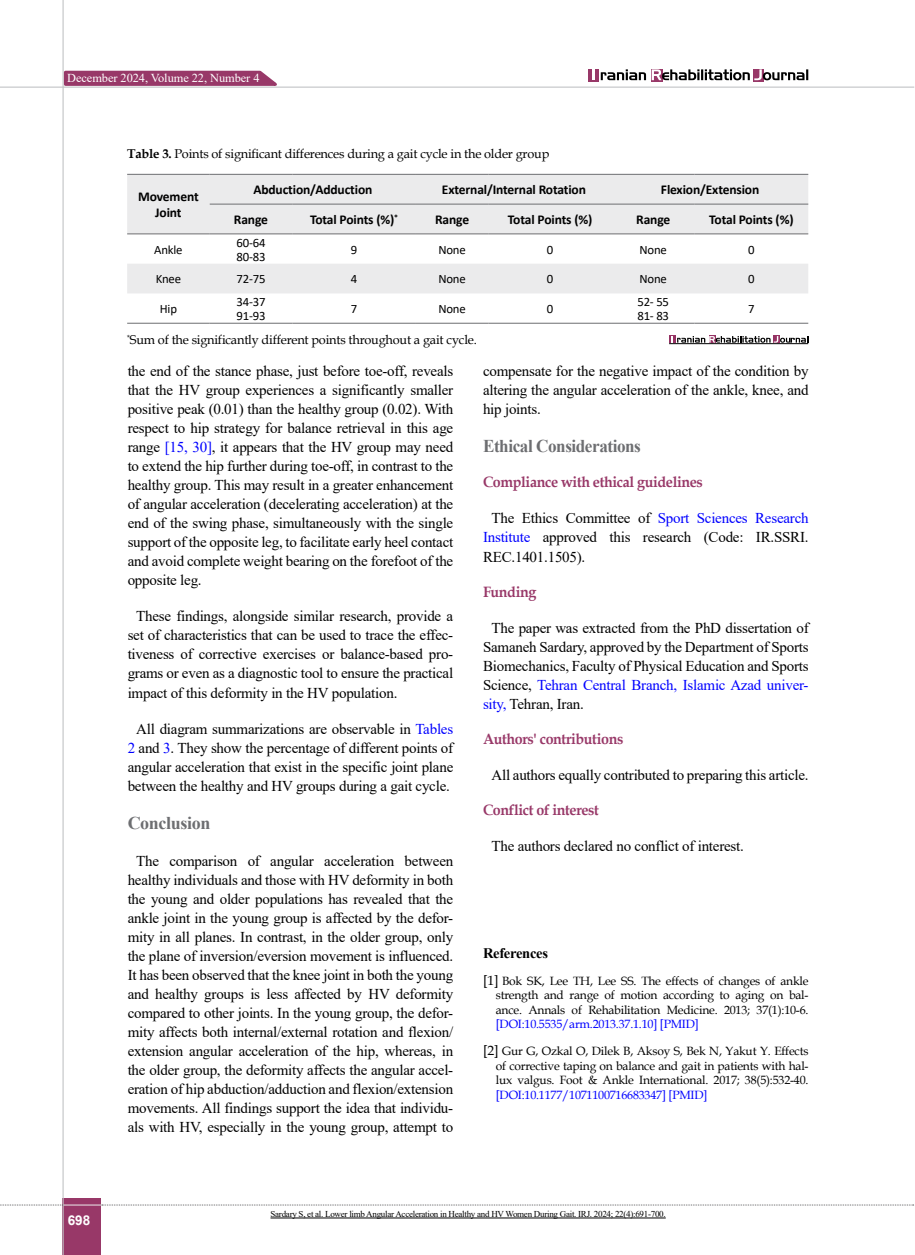
<style>
.page{position:relative;width:915px;height:1255px;background:#fff}
.page>*{position:absolute;margin:0;border:0;box-sizing:border-box;transform-origin:0 0}
.t1{font:700 18px "Times New Roman";letter-spacing:-.025em;color:#6d6e71;scale:.95 1}
.t2{font:700 18px "Times New Roman";letter-spacing:-.025em;color:#6d6e71}
.t3{font:15px/19px "Times New Roman";letter-spacing:-.015em;color:#000;text-align:justify}
.t4{font:700 15px "Book Antiqua";letter-spacing:-.025em;color:#983868;scale:.95 1}
.t5{font:700 14.55px "Times New Roman";letter-spacing:-.02em;color:#000}
.t6{font:700 13.5px/16.2px "Calibri";letter-spacing:-.01em;color:#000;text-align:center}
.t7{font:700 13.5px "Arial";color:#fff}
.t8{font:12.75px "Book Antiqua";letter-spacing:-.015em;color:#000}
.t9{font:12.75px/13.5px "Calibri";letter-spacing:-.015em;color:#000}
.t10{font:12.15px "Times New Roman";letter-spacing:-.005em;color:#fff}
.t11{font:12px/14.4px "Book Antiqua";letter-spacing:-.015em;color:#000;text-align:justify}
.t12{font:12px "Book Antiqua";letter-spacing:-.015em;color:#00f}
.t13{font:9px "Times New Roman";letter-spacing:-.03em;color:#000}
.s1{font-weight:700}
.s2{color:#00f}
.s3{font-size:13.5px}
</style>
<div class="page">
<hr style="left:0;top:87px;width:913px;height:1px;background:#c2c4c6">
<div style="left:63px;top:1198px;width:38px;height:56px;background:#983868"></div>
<hr style="left:62px;top:0;width:2px;height:1254px;background:#c2c4c6">
<hr style="left:63px;top:1204px;width:38px;height:1px;background:#ebebec">
<svg style="left:0;top:1204px;width:63px;height:1px"></svg>
<svg style="left:102px;top:1204px;width:811px;height:1px"></svg>
<div style="left:588px;top:69px;width:10px;height:13px;background:#983868"></div>
<svg style="left:651px;top:80px;width:11px;height:2px"></svg>
<svg style="left:753px;top:80px;width:10px;height:2px"></svg>
<svg style="left:651px;top:69px;width:157px;height:11px"></svg>
<svg style="left:592px;top:69px;width:53px;height:11px"></svg>
<svg style="left:62px;top:69px;width:222px;height:18px;background:#ac6187"></svg>
<hr style="left:270px;top:1217px;width:395px;height:1px;background:#000">
<svg style="left:127px;top:175px;width:681px;height:118px;fill:#ebebec"></svg>
<hr style="left:127px;top:174px;width:83px;height:1px;background:#6d6e71">
<hr style="left:127px;top:233px;width:83px;height:1px;background:#6d6e71">
<hr style="left:210px;top:174px;width:82px;height:1px;background:#6d6e71">
<hr style="left:292px;top:174px;width:124px;height:1px;background:#6d6e71">
<hr style="left:416px;top:174px;width:72px;height:1px;background:#6d6e71">
<hr style="left:488px;top:174px;width:123px;height:1px;background:#6d6e71">
<hr style="left:611px;top:174px;width:83px;height:1px;background:#6d6e71">
<hr style="left:694px;top:174px;width:114px;height:1px;background:#6d6e71">
<hr style="left:210px;top:204px;width:82px;height:1px;background:#6d6e71">
<hr style="left:292px;top:204px;width:124px;height:1px;background:#6d6e71">
<hr style="left:416px;top:204px;width:72px;height:1px;background:#6d6e71">
<hr style="left:488px;top:204px;width:123px;height:1px;background:#6d6e71">
<hr style="left:611px;top:204px;width:83px;height:1px;background:#6d6e71">
<hr style="left:694px;top:204px;width:114px;height:1px;background:#6d6e71">
<hr style="left:210px;top:233px;width:82px;height:1px;background:#6d6e71">
<hr style="left:292px;top:233px;width:124px;height:1px;background:#6d6e71">
<hr style="left:416px;top:233px;width:72px;height:1px;background:#6d6e71">
<hr style="left:488px;top:233px;width:123px;height:1px;background:#6d6e71">
<hr style="left:611px;top:233px;width:83px;height:1px;background:#6d6e71">
<hr style="left:694px;top:233px;width:114px;height:1px;background:#6d6e71">
<hr style="left:127px;top:323px;width:83px;height:1px;background:#6d6e71">
<hr style="left:210px;top:323px;width:82px;height:1px;background:#6d6e71">
<hr style="left:292px;top:323px;width:124px;height:1px;background:#6d6e71">
<hr style="left:416px;top:323px;width:72px;height:1px;background:#6d6e71">
<hr style="left:488px;top:323px;width:123px;height:1px;background:#6d6e71">
<hr style="left:611px;top:323px;width:83px;height:1px;background:#6d6e71">
<hr style="left:694px;top:323px;width:114px;height:1px;background:#6d6e71">
<div style="left:669px;top:335px;width:6px;height:8px;background:#953263"></div>
<div style="left:708px;top:335px;width:7px;height:8px;background:#953263"></div>
<div style="left:772px;top:335px;width:7px;height:8px;background:#953263"></div>
<svg style="left:671px;top:336px;width:137px;height:7px"></svg>
<hr style="left:669px;top:343px;width:138px;height:1px;background:#000">
<p class="t10" style="left:67px;top:69px;width:194px">December 2024, Volume 22, Number 4</p>
<p class="t8" style="left:127px;top:145px;width:423px"><span class="s1">Table 3.</span> Points of significant differences during a gait cycle in the older group</p>
<p class="t6" style="left:138px;top:188px;width:62px">Movement<br>Joint</p>
<p class="t6" style="left:253px;top:181px;width:120px">Abduction/Adduction</p>
<p class="t6" style="left:442px;top:181px;width:145px">External/Internal Rotation</p>
<p class="t6" style="left:660px;top:181px;width:100px">Flexion/Extension</p>
<p class="t6" style="left:234px;top:211px;width:36px">Range</p>
<p class="t6" style="left:310px;top:211px;width:90px">Total Points (%)<sup>*</sup></p>
<p class="t6" style="left:435px;top:211px;width:36px">Range</p>
<p class="t6" style="left:507px;top:211px;width:86px">Total Points (%)</p>
<p class="t6" style="left:636px;top:211px;width:36px">Range</p>
<p class="t6" style="left:709px;top:211px;width:86px">Total Points (%)</p>
<p class="t9" style="left:154px;top:242px;width:30px">Ankle</p>
<p class="t9" style="left:236px;top:236px;width:30px">60-64<br>80-83</p>
<p class="t9" style="left:351px;top:242px;width:8px">9</p>
<p class="t9" style="left:438px;top:242px;width:29px">None</p>
<p class="t9" style="left:546px;top:242px;width:8px">0</p>
<p class="t9" style="left:639px;top:242px;width:29px">None</p>
<p class="t9" style="left:748px;top:242px;width:8px">0</p>
<p class="t9" style="left:156px;top:272px;width:27px">Knee</p>
<p class="t9" style="left:236px;top:272px;width:30px">72-75</p>
<p class="t9" style="left:351px;top:272px;width:8px">4</p>
<p class="t9" style="left:438px;top:272px;width:29px">None</p>
<p class="t9" style="left:546px;top:272px;width:8px">0</p>
<p class="t9" style="left:639px;top:272px;width:29px">None</p>
<p class="t9" style="left:748px;top:272px;width:8px">0</p>
<p class="t9" style="left:160px;top:301px;width:19px">Hip</p>
<p class="t9" style="left:236px;top:295px;width:30px">34-37<br>91-93</p>
<p class="t9" style="left:351px;top:302px;width:8px">7</p>
<p class="t9" style="left:438px;top:302px;width:29px">None</p>
<p class="t9" style="left:546px;top:302px;width:8px">0</p>
<p class="t9" style="left:637px;top:295px;width:33px">52- 55<br>81- 83</p>
<p class="t9" style="left:748px;top:302px;width:8px">7</p>
<p class="t8" style="left:127px;top:331px;width:351px"><sup>*</sup>Sum of the significantly different points throughout a gait cycle.</p>
<p class="t7" style="left:68px;top:1210px;width:24px">698</p>
<p class="t3" style="left:128px;top:360px;width:327px">the end of the stance phase, just before toe-off, reveals that the HV group experiences a significantly smaller positive peak (0.01) than the healthy group (0.02). With respect to hip strategy for balance retrieval in this age range <span class="s2">[15, 30]</span>, it appears that the HV group may need to extend the hip further during toe-off, in contrast to the healthy group. This may result in a greater enhancement of angular acceleration (decelerating acceleration) at the end of the swing phase, simultaneously with the single support of the opposite leg, to facilitate early heel contact and avoid complete weight bearing on the forefoot of the opposite leg.</p>
<p class="t3" style="left:128px;top:606px;width:327px;text-indent:9px">These findings, alongside similar research, provide a set of characteristics that can be used to trace the effec&shy;tiveness of corrective exercises or balance-based pro&shy;grams or even as a diagnostic tool to ensure the practical impact of this deformity in the HV population.</p>
<p class="t3" style="left:128px;top:718px;width:327px;text-align:center">All diagram summarizations are observable in <span class="s2">Tables 2</span> and <span class="s2">3</span>. They show the percentage of different points of angular acceleration that exist in the specific joint plane between the healthy and HV groups during a gait cycle.</p>
<p class="t2" style="left:128px;top:810px;width:84px">Conclusion</p>
<p class="t3" style="left:128px;top:850px;width:327px;text-align:center">The comparison of angular acceleration between healthy individuals and those with HV deformity in both the young and older populations has revealed that the ankle joint in the young group is affected by the defor&shy;mity in all planes. In contrast, in the older group, only the plane of inversion/eversion movement is influenced.<br>It has been observed that the knee joint in both the young and healthy groups is less affected by HV deformity compared to other joints. In the young group, the defor&shy;mity affects both internal/external rotation and flexion/ extension angular acceleration of the hip, whereas, in the older group, the deformity affects the angular accel&shy;eration of hip abduction/adduction and flexion/extension movements. All findings support the idea that individu&shy;als with HV, especially in the young group, attempt to</p>
<p class="t3" style="left:483px;top:360px;width:327px">compensate for the negative impact of the condition by altering the angular acceleration of the ankle, knee, and hip joints.</p>
<p class="t1" style="left:483px;top:433px;width:168px">Ethical Considerations</p>
<p class="t4" style="left:483px;top:472px;width:233px">Compliance with ethical guidelines</p>
<p class="t3" style="left:483px;top:508px;width:327px;text-indent:9px">The Ethics Committee of <span class="s2">Sport Sciences Research Institute</span> approved this research (Code: IR.SSRI.<br>REC.1401.1505).</p>
<p class="t4" style="left:483px;top:581px;width:58px">Funding</p>
<p class="t3" style="left:483px;top:617px;width:327px;text-indent:9px">The paper was extracted from the PhD dissertation of Samaneh Sardary, approved by the Department of Sports Biomechanics, Faculty of Physical Education and Sports Science, <span class="s2">Tehran Central Branch, Islamic Azad univer&shy;sity,</span> Tehran, Iran.</p>
<p class="t4" style="left:483px;top:728px;width:149px">Authors' contributions</p>
<p class="t3" style="left:491px;top:765px;width:318px">All authors equally contributed to preparing this article.</p>
<p class="t4" style="left:483px;top:799px;width:124px">Conflict of interest</p>
<p class="t3" style="left:491px;top:836px;width:254px">The authors declared no conflict of interest.</p>
<p class="t5" style="left:483px;top:942px;width:66px">References</p>
<p class="t11" style="left:495px;top:973px;width:314px;text-indent:-13px"><span class="s3">[1]</span> Bok SK, Lee TH, Lee SS. The effects of changes of ankle strength and range of motion according to aging on bal&shy;ance. Annals of Rehabilitation Medicine. 2013; 37(1):10-6.</p>
<p class="t12" style="left:495px;top:1015px;width:204px">[DOI:10.5535/arm.2013.37.1.10] [PMID]</p>
<p class="t11" style="left:495px;top:1043px;width:314px;text-indent:-13px"><span class="s3">[2]</span> Gur G, Ozkal O, Dilek B, Aksoy S, Bek N, Yakut Y. Effects of corrective taping on balance and gait in patients with hal&shy;lux valgus. Foot &amp; Ankle International. 2017; 38(5):532-40.</p>
<p class="t12" style="left:495px;top:1086px;width:213px">[DOI:10.1177/1071100716683347] [PMID]</p>
<p class="t13" style="left:270px;top:1207px;width:396px">Sardary S, et al. Lower limb Angular Acceleration in Healthy and HV Women During Gait. IRJ. 2024; 22(4):691-700.</p>
</div>
